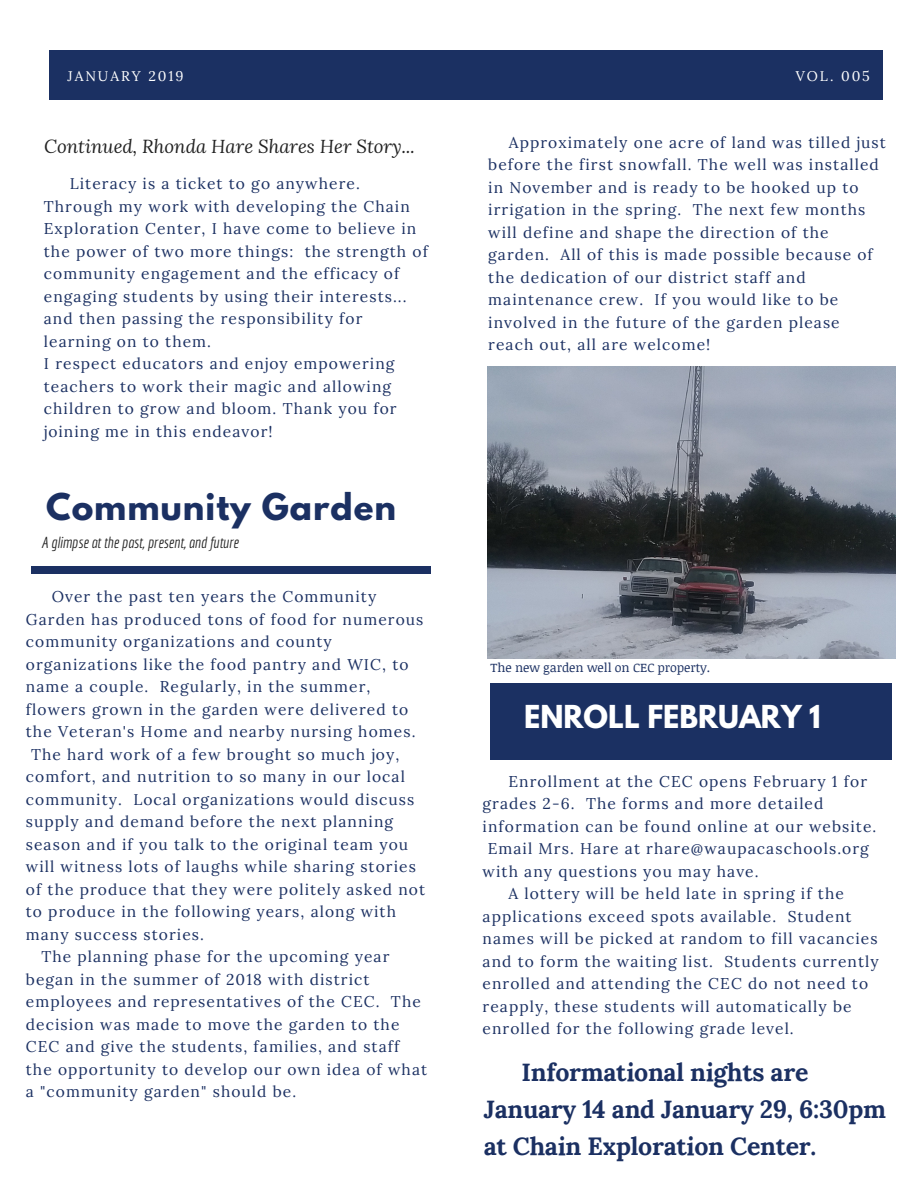
<style>
.page{position:relative;width:918px;height:1188px;background:#fff}
.page>*{position:absolute;margin:0;border:0;box-sizing:border-box;transform-origin:0 0}
.t1{font:700 32.7px "League Spartan";letter-spacing:.03em;color:#1b3062}
.t2{font:700 28.05px "League Spartan";color:#fff}
.t3{font:700 24.9px/37.2px "Lora";letter-spacing:-.01em;color:#1b3062}
.t4{font:italic 18.75px "Lora";color:#222}
.t5{font:15.6px/22.5px "Lora";letter-spacing:.07em;color:#1b3062}
.t6{font:italic 15.6px "Economica";color:#222}
.t7{font:13.95px "Lora";letter-spacing:.14em;color:#fff}
.t8{font:12.45px "Noticia Text";color:#1b3062}
</style>
<div class="page">
<div style="left:50px;top:51px;width:833px;height:49px;background:#1b3062"></div>
<div style="left:491px;top:683px;width:401px;height:76px;background:#1b3062"></div>
<div style="left:31px;top:566px;width:46px;height:8px;background:#1b3062"></div>
<div style="left:385px;top:566px;width:46px;height:8px;background:#1b3062"></div>
<div style="left:75px;top:566px;width:311px;height:8px;background:#1b3062"></div>
<img style="left:487px;top:367px;width:409px;height:291px">
<p class="t7" style="left:68px;top:67px;width:118px">JANUARY 2019</p>
<p class="t7" style="left:796px;top:67px;width:76px">VOL. 005</p>
<p class="t4" style="left:44px;top:134px;width:372px">Continued, Rhonda Hare Shares Her Story...</p>
<p class="t5" style="left:44px;top:172px;width:386px;text-indent:26px">Literacy is a ticket to go anywhere.<br>Through my work with developing the Chain Exploration Center, I have come to believe in the power of two more things: the strength of community engagement and the efficacy of engaging students by using their interests... and then passing the responsibility for learning on to them.<br>I respect educators and enjoy empowering teachers to work their magic and allowing children to grow and bloom. Thank you for joining me in this endeavor!</p>
<h1 class="t1" style="left:46px;top:490px;width:351px">Community Garden</h1>
<p class="t6" style="left:42px;top:533px;width:199px">A glimpse at the past, present, andfuture</p>
<p class="t5" style="left:52px;top:585px;width:326px">Over the past ten years the Community</p>
<p class="t5" style="left:26px;top:608px;width:399px">Garden has produced tons of food for numerous</p>
<p class="t5" style="left:26px;top:630px;width:307px">community organizations and county</p>
<p class="t5" style="left:26px;top:653px;width:384px">organizations like the food pantry and WIC, to</p>
<p class="t5" style="left:26px;top:675px;width:346px">name a couple. Regularly, in the summer,</p>
<p class="t5" style="left:26px;top:698px;width:384px">flowers grown in the garden were delivered to</p>
<p class="t5" style="left:26px;top:720px;width:391px">the Veteran's Home and nearby nursing homes.</p>
<p class="t5" style="left:31px;top:743px;width:370px">The hard work of a few brought so much joy,</p>
<p class="t5" style="left:26px;top:765px;width:381px">comfort, and nutrition to so many in our local</p>
<p class="t5" style="left:26px;top:788px;width:390px">community. Local organizations would discuss</p>
<p class="t5" style="left:26px;top:810px;width:369px">supply and demand before the next planning</p>
<p class="t5" style="left:26px;top:833px;width:384px">season and if you talk to the original team you</p>
<p class="t5" style="left:26px;top:855px;width:392px">will witness lots of laughs while sharing stories</p>
<p class="t5" style="left:26px;top:878px;width:401px">of the produce that they were politely asked not</p>
<p class="t5" style="left:26px;top:900px;width:372px">to produce in the following years, along with</p>
<p class="t5" style="left:26px;top:923px;width:180px">many success stories.</p>
<p class="t5" style="left:41px;top:945px;width:350px">The planning phase for the upcoming year</p>
<p class="t5" style="left:26px;top:968px;width:345px">began in the summer of 2018 with district</p>
<p class="t5" style="left:26px;top:990px;width:396px">employees and representatives of the CEC. The</p>
<p class="t5" style="left:26px;top:1013px;width:375px">decision was made to move the garden to the</p>
<p class="t5" style="left:26px;top:1035px;width:375px">CEC and give the students, families, and staff</p>
<p class="t5" style="left:26px;top:1058px;width:403px">the opportunity to develop our own idea of what</p>
<p class="t5" style="left:26px;top:1080px;width:272px">a "community garden" should be.</p>
<p class="t5" style="left:488px;top:131px;width:399px;text-indent:21px">Approximately one acre of land was tilled just before the first snowfall. The well was installed in November and is ready to be hooked up to irrigation in the spring. The next few months will define and shape the direction of the garden. All of this is made possible because of the dedication of our district staff and maintenance crew. If you would like to be involved in the future of the garden please reach out, all are welcome!</p>
<p class="t8" style="left:490px;top:658px;width:221px">The new garden well on CEC property.</p>
<h2 class="t2" style="left:524px;top:703px;width:298px">ENROLL FEBRUARY 1</h2>
<p class="t5" style="left:508px;top:770px;width:360px">Enrollment at the CEC opens February 1 for</p>
<p class="t5" style="left:483px;top:792px;width:342px">grades 2-6. The forms and more detailed</p>
<p class="t5" style="left:483px;top:815px;width:395px">information can be found online at our website.</p>
<p class="t5" style="left:488px;top:837px;width:383px">Email Mrs. Hare at rhare@waupacaschools.org</p>
<p class="t5" style="left:483px;top:860px;width:278px">with any questions you may have.</p>
<p class="t5" style="left:508px;top:882px;width:337px">A lottery will be held late in spring if the</p>
<p class="t5" style="left:483px;top:905px;width:370px">applications exceed spots available. Student</p>
<p class="t5" style="left:483px;top:927px;width:396px">names will be picked at random to fill vacancies</p>
<p class="t5" style="left:483px;top:950px;width:398px">and to form the waiting list. Students currently</p>
<p class="t5" style="left:483px;top:972px;width:387px">enrolled and attending the CEC do not need to</p>
<p class="t5" style="left:483px;top:995px;width:370px">reapply, these students will automatically be</p>
<p class="t5" style="left:483px;top:1017px;width:313px">enrolled for the following grade level.</p>
<h3 class="t3" style="left:484px;top:1053px;width:404px;text-indent:38px">Informational nights are<br>January 14 and January 29, 6:30pm at Chain Exploration Center.</h3>
</div>
